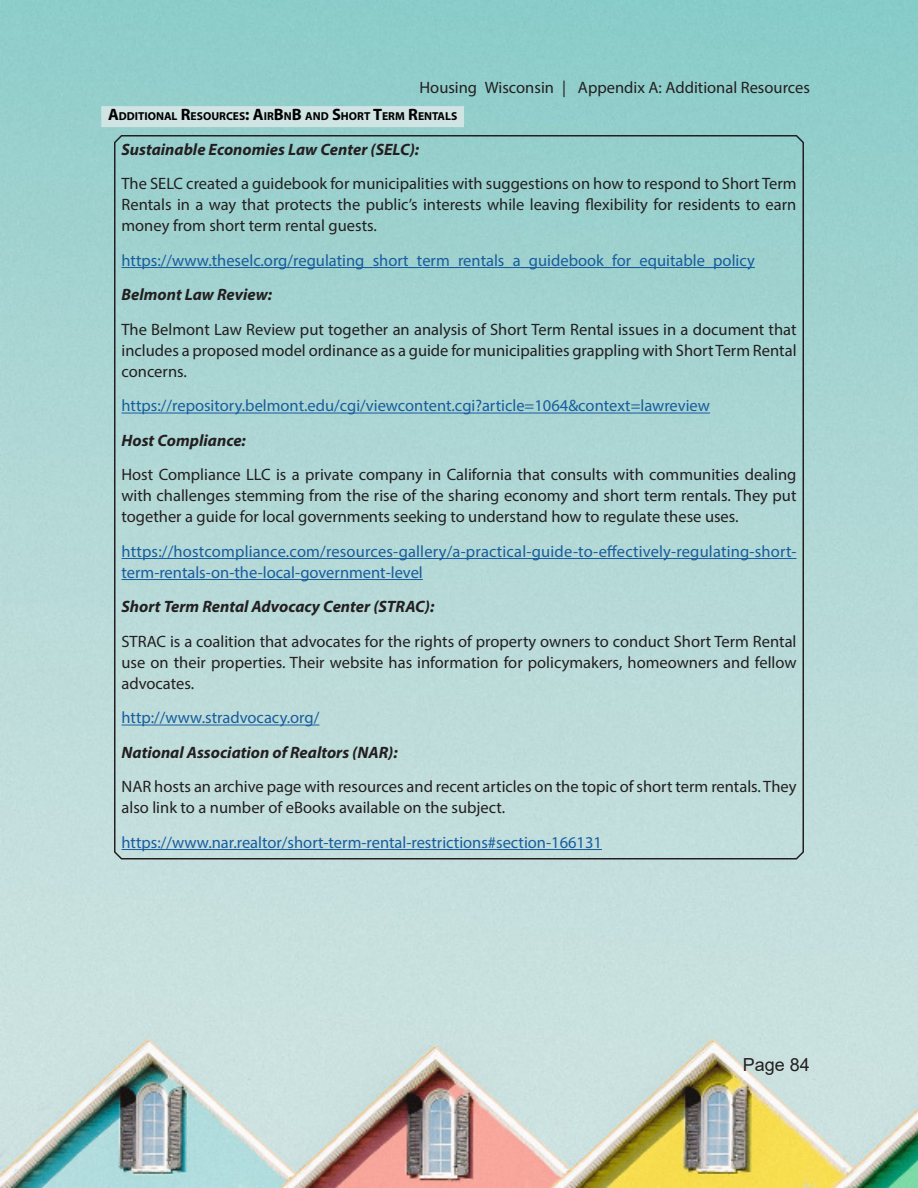
<style>
.page{position:relative;width:918px;height:1188px;background:#fff}
.page>*{position:absolute;margin:0;border:0;box-sizing:border-box;transform-origin:0 0}
.t1{font:18px "Arial";color:#231f20}
.Resource_Box_Text{font:16.5px/21px "Myriad Pro";color:#231f20;text-align:justify}
.Resource_Box_Text-2{font:16.5px/21px "Myriad Pro";color:#175d9e}
.Resource_Box_Text-3{font:italic 700 16.5px "Myriad Pro";color:#231f20}
.Resources_Heading{font:700 11.55px "Myriad Pro";color:#000}
.s1{font-size:16.5px}
</style>
<div class="page">
<img style="left:0;top:0;width:918px;height:1188px">
<div style="left:101px;top:106px;width:363px;height:21px;background:#d0e4e3"></div>
<svg style="left:113px;top:134px;width:692px;height:726px"></svg>
<hr style="left:122px;top:267px;width:633px;height:1px;background:#175d9e">
<hr style="left:122px;top:413px;width:588px;height:1px;background:#175d9e">
<hr style="left:122px;top:558px;width:674px;height:1px;background:#175d9e">
<hr style="left:122px;top:579px;width:301px;height:1px;background:#175d9e">
<hr style="left:122px;top:725px;width:197px;height:1px;background:#175d9e">
<hr style="left:122px;top:849px;width:480px;height:1px;background:#175d9e">
<p class="Resource_Box_Text" style="left:420px;top:77px;width:392px">Housing Wisconsin | Appendix A: Additional Resources</p>
<p class="Resources_Heading" style="left:108px;top:109px;width:351px"><span class="s1">A</span>DDITIONAL <span class="s1">R</span>ESOURCES<span class="s1">: A</span>IR<span class="s1">B</span>N<span class="s1">B</span> AND <span class="s1">S</span>HORT <span class="s1">T</span>ERM <span class="s1">R</span>ENTALS</p>
<p class="Resource_Box_Text-3" style="left:122px;top:139px;width:299px">Sustainable Economies Law Center (SELC):</p>
<p class="Resource_Box_Text" style="left:122px;top:173px;width:677px">The SELC created a guidebook for municipalities with suggestions on how to respond to Short Term Rentals in a way that protects the public’s interests while leaving flexibility for residents to earn money from short term rental guests.</p>
<p class="Resource_Box_Text-2" style="left:122px;top:250px;width:635px">https://www.theselc.org/regulating_short_term_rentals_a_guidebook_for_equitable_policy</p>
<p class="Resource_Box_Text-3" style="left:122px;top:284px;width:152px">Belmont Law Review:</p>
<p class="Resource_Box_Text" style="left:122px;top:319px;width:677px">The Belmont Law Review put together an analysis of Short Term Rental issues in a document that includes a proposed model ordinance as a guide for municipalities grappling with Short Term Rental concerns.</p>
<p class="Resource_Box_Text-2" style="left:122px;top:395px;width:590px">https://repository.belmont.edu/cgi/viewcontent.cgi?article=1064&amp;context=lawreview</p>
<p class="Resource_Box_Text-3" style="left:122px;top:430px;width:126px">Host Compliance:</p>
<p class="Resource_Box_Text" style="left:122px;top:464px;width:676px">Host Compliance LLC is a private company in California that consults with communities dealing with challenges stemming from the rise of the sharing economy and short term rentals. They put together a guide for local governments seeking to understand how to regulate these uses.</p>
<p class="Resource_Box_Text-2" style="left:122px;top:541px;width:677px">https://hostcompliance.com/resources-gallery/a-practical-guide-to-effectively-regulating-short&shy;term-rentals-on-the-local-government-level</p>
<p class="Resource_Box_Text-3" style="left:122px;top:596px;width:314px">Short Term Rental Advocacy Center (STRAC):</p>
<p class="Resource_Box_Text" style="left:122px;top:631px;width:677px">STRAC is a coalition that advocates for the rights of property owners to conduct Short Term Rental use on their properties. Their website has information for policymakers, homeowners and fellow advocates.</p>
<p class="Resource_Box_Text-2" style="left:122px;top:707px;width:199px">http://www.stradvocacy.org/</p>
<p class="Resource_Box_Text-3" style="left:122px;top:742px;width:278px">National Association of Realtors (NAR):</p>
<p class="Resource_Box_Text" style="left:122px;top:776px;width:677px">NAR hosts an archive page with resources and recent articles on the topic of short term rentals. They also link to a number of eBooks available on the subject.</p>
<p class="Resource_Box_Text-2" style="left:122px;top:832px;width:482px">https://www.nar.realtor/short-term-rental-restrictions#section-166131</p>
<p class="t1" style="left:743px;top:1052px;width:69px">Page 84</p>
</div>
